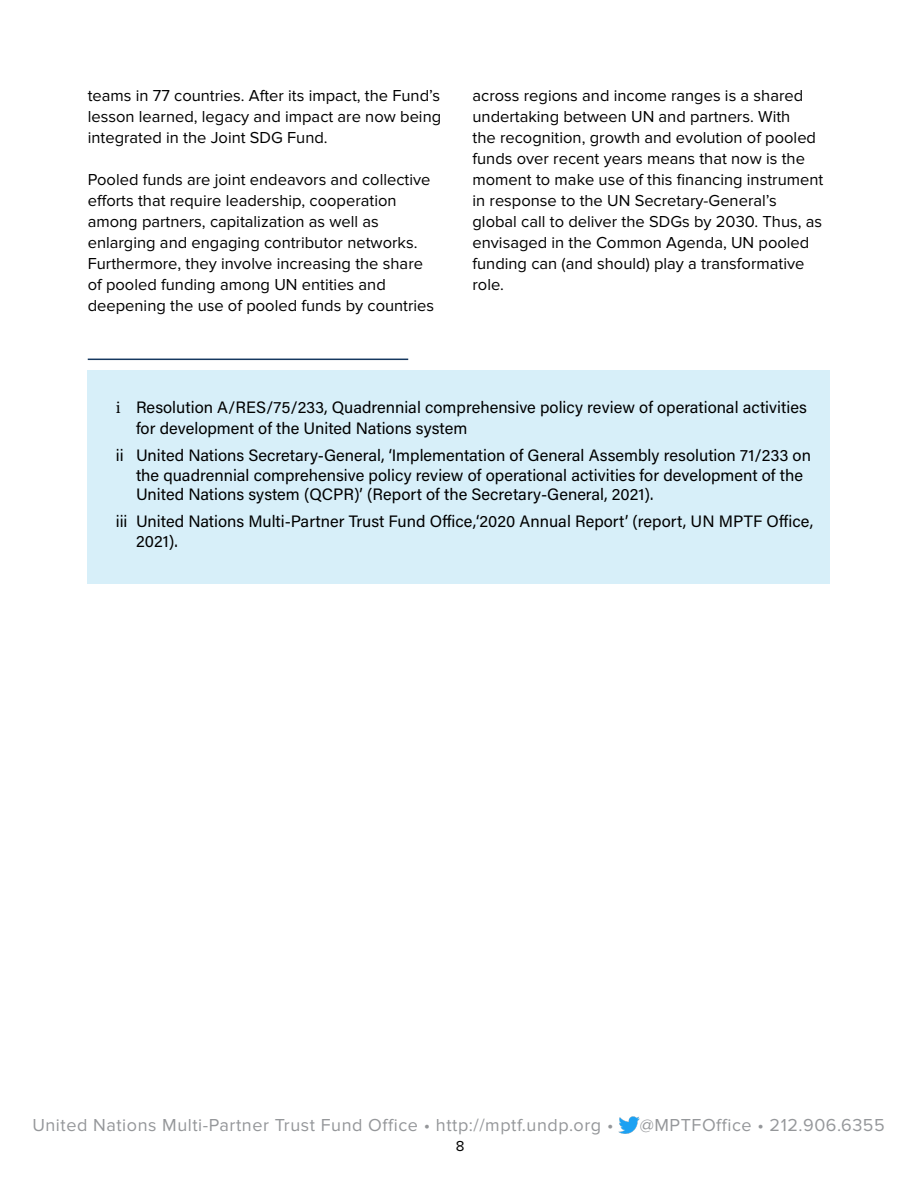
<style>
.page{position:relative;width:918px;height:1188px;background:#fff}
.page>*{position:absolute;margin:0;border:0;box-sizing:border-box;transform-origin:0 0}
.t1{font:18px "Proxima Nova";letter-spacing:.03em;color:#95979a}
.t2{font:16.5px/21px "Proxima Nova";color:#000}
.t3{font:16.5px/19.8px "Acumin Pro";color:#000}
.t4{font:15px "Proxima Nova";color:#000}
.s1{font-family:"Minion Pro";font-size:18px}
</style>
<div class="page">
<img style="left:618px;top:1116px;width:22px;height:18px">
<div style="left:88px;top:371px;width:742px;height:213px;background:#d7eff9"></div>
<hr style="left:88px;top:359px;width:320px;height:1px;background:#15385f">
<p class="t2" style="left:88px;top:85px;width:355px;text-align:justify">teams in 77 countries. After its impact, the Fund’s lesson learned, legacy and impact are now being integrated in the Joint SDG Fund.</p>
<p class="t2" style="left:88px;top:169px;width:348px">Pooled funds are joint endeavors and collective efforts that require leadership, cooperation among partners, capitalization as well as enlarging and engaging contributor networks.<br>Furthermore, they involve increasing the share of pooled funding among UN entities and deepening the use of pooled funds by countries</p>
<p class="t2" style="left:473px;top:85px;width:352px">across regions and income ranges is a shared undertaking between UN and partners. With<br>the recognition, growth and evolution of pooled funds over recent years means that now is the moment to make use of this financing instrument in response to the UN Secretary-General’s global call to deliver the SDGs by 2030. Thus, as envisaged in the Common Agenda, UN pooled funding can (and should) play a transformative role.</p>
<p class="t3" style="left:136px;top:395px;width:672px;line-height:21.6px;text-indent:-20px"><span class="s1">i</span> Resolution A/RES/75/233, Quadrennial comprehensive policy review of operational activities for development of the United Nations system</p>
<p class="t3" style="left:136px;top:444px;width:677px;text-indent:-20px">ii United Nations Secretary-General, ‘Implementation of General Assembly resolution 71/233 on the quadrennial comprehensive policy review of operational activities for development of the<br>United Nations system (QCPR)’ (Report of the Secretary-General, 2021).</p>
<p class="t3" style="left:136px;top:511px;width:679px;text-indent:-20px">iii United Nations Multi-Partner Trust Fund Office,‘2020 Annual Report’ (report, UN MPTF Office,<br>2021).</p>
<p class="t1" style="left:32px;top:1114px;width:583px">United Nations Multi-Partner Trust Fund Office • http://mptf.undp.org •</p>
<p class="t1" style="left:640px;top:1114px;width:246px">@MPTFOffice • 212.906.6355</p>
<p class="t4" style="left:456px;top:1137px;width:10px">8</p>
</div>
